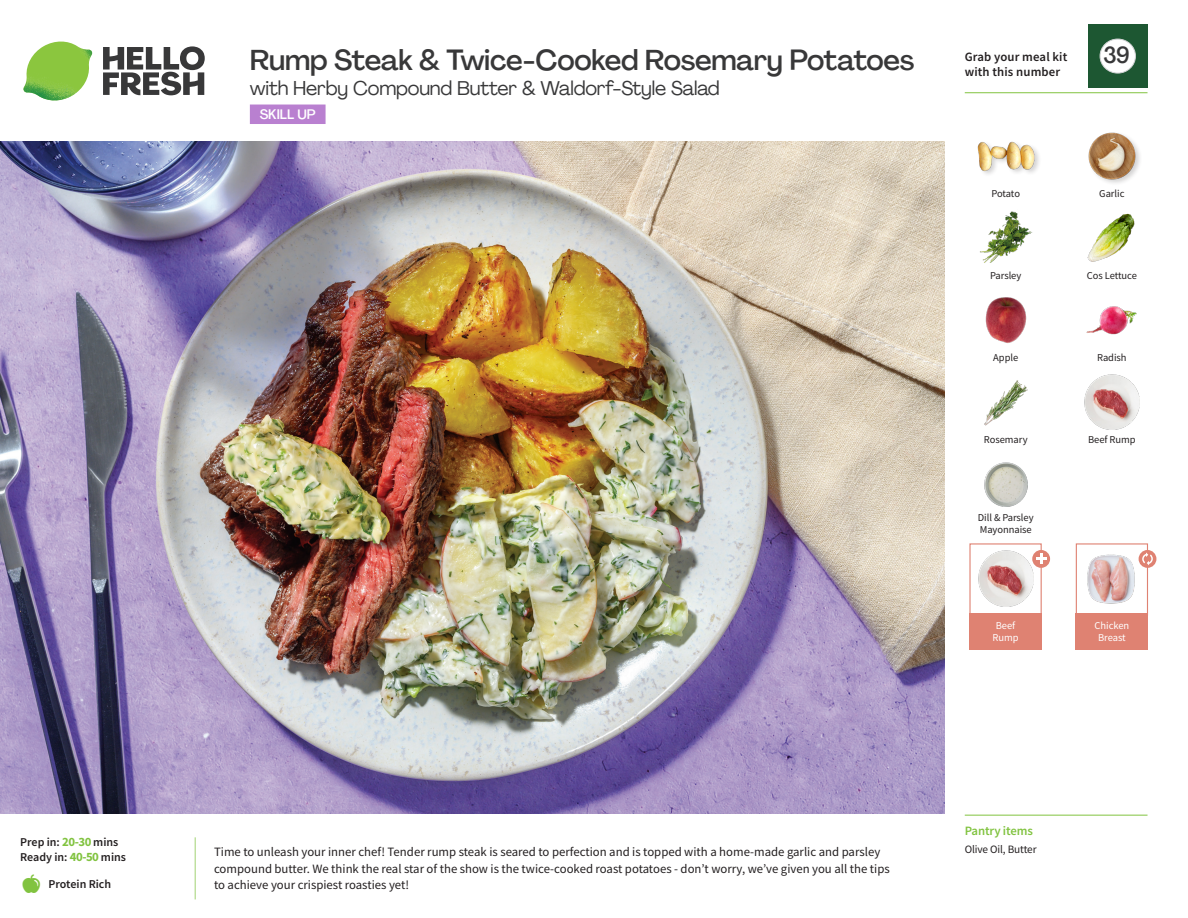
<style>
.page{position:relative;width:1188px;height:918px;background:#fff}
.page>*{position:absolute;margin:0;border:0;box-sizing:border-box;transform-origin:0 0}
._15_Titel_UK{font:500 28.5px "Agrandir";letter-spacing:-.015em;color:#383839}
._002_Label_Nr{font:500 22.8px "Agrandir";color:#383839;scale:.94 1}
._15_Titel_UK-2{font:19.5px "Agrandir";letter-spacing:-.01em;color:#383839}
.t1{font:500 13.5px "Agrandir";color:#fff}
.Step_6_Text_AU{font:12.75px/16.5px "Source Sans Pro";color:#231f20}
.t2{font:600 12.75px/15px "Source Sans Pro";letter-spacing:.01em;color:#231f20}
._04_Headers_Front{font:600 12.75px "Source Sans Pro";letter-spacing:-.01em;color:#81c340}
._04_Intro{font:600 12px "Source Sans Pro";color:#231f20}
._05_Pantry{font:11.25px "Source Sans Pro";letter-spacing:-.01em;color:#231f20}
._18_FRONT_ingredients{font:10.5px/12px "Source Sans Pro";letter-spacing:-.005em;color:#231f20}
._18_FRONT_ingredients-2{font:10.5px/12px "Source Sans Pro";letter-spacing:-.005em;color:#fff;text-align:center}
.s1{font-weight:700;font-size:12.75px;color:#81c340}
</style>
<div class="page">
<svg style="left:103px;top:46px;width:102px;height:49px"></svg>
<img style="left:23px;top:42px;width:69px;height:59px">
<img style="left:0;top:142px;width:945px;height:672px">
<div style="left:250px;top:105px;width:76px;height:19px;background:#b980d0"></div>
<div style="left:1076px;top:543px;width:72px;height:73px;border:1px solid #df8272"></div>
<div style="left:1076px;top:613px;width:72px;height:37px;background:#df8272"></div>
<div style="left:969px;top:613px;width:73px;height:37px;background:#df8272"></div>
<img style="left:1087px;top:554px;width:48px;height:50px">
<div style="left:969px;top:543px;width:73px;height:73px;border:1px solid #df8272"></div>
<img style="left:978px;top:551px;width:55px;height:55px">
<div style="left:1032px;top:550px;width:18px;height:18px;background:#df8272;border-radius:50%"></div>
<svg style="left:1036px;top:554px;width:10px;height:10px"></svg>
<div style="left:1139px;top:550px;width:17px;height:18px;background:#df8272;border-radius:50%"></div>
<svg style="left:1142px;top:552px;width:11px;height:13px"></svg>
<img style="left:1086px;top:306px;width:51px;height:29px">
<img style="left:1084px;top:375px;width:56px;height:55px">
<img style="left:984px;top:380px;width:44px;height:46px">
<img style="left:984px;top:462px;width:44px;height:45px">
<img style="left:985px;top:297px;width:42px;height:46px">
<img style="left:980px;top:211px;width:53px;height:52px">
<img style="left:1087px;top:213px;width:48px;height:49px">
<div style="left:977px;top:141px;width:65px;height:37px;background:#231f20;opacity:.2"></div>
<img style="left:977px;top:141px;width:57px;height:37px">
<img style="left:1088px;top:132px;width:52px;height:51px">
<hr style="left:965px;top:815px;width:183px;height:1px;background:#81c340">
<hr style="left:965px;top:92px;width:183px;height:1px;background:#81c340">
<div style="left:1088px;top:24px;width:60px;height:64px;background:#1d5732"></div>
<div style="left:1100px;top:39px;width:35px;height:34px;background:#fff;border-radius:50%"></div>
<div style="left:1100px;top:39px;width:36px;height:34px;border:1px solid #d1d2d4;border-radius:50%"></div>
<p class="_15_Titel_UK" style="left:250px;top:43px;width:666px">Rump Steak &amp; Twice-Cooked Rosemary Potatoes</p>
<p class="_15_Titel_UK-2" style="left:250px;top:76px;width:471px">with Herby Compound Butter &amp; Waldorf-Style Salad</p>
<p class="t1" style="left:260px;top:106px;width:57px">SKILL UP</p>
<p class="t2" style="left:965px;top:49px;width:104px">Grab your meal kit with this number</p>
<p class="_002_Label_Nr" style="left:1104px;top:41px;width:29px">39</p>
<p class="_18_FRONT_ingredients" style="left:992px;top:188px;width:30px">Potato</p>
<p class="_18_FRONT_ingredients" style="left:1099px;top:188px;width:27px">Garlic</p>
<p class="_18_FRONT_ingredients" style="left:990px;top:270px;width:33px">Parsley</p>
<p class="_18_FRONT_ingredients" style="left:1087px;top:270px;width:52px">Cos Lettuce</p>
<p class="_18_FRONT_ingredients" style="left:993px;top:352px;width:27px">Apple</p>
<p class="_18_FRONT_ingredients" style="left:1097px;top:352px;width:31px">Radish</p>
<p class="_18_FRONT_ingredients" style="left:984px;top:434px;width:45px">Rosemary</p>
<p class="_18_FRONT_ingredients" style="left:978px;top:511px;width:57px">Dill &amp; Parsley<br>Mayonnaise</p>
<p class="_18_FRONT_ingredients-2" style="left:993px;top:620px;width:28px">Beef<br>Rump</p>
<p class="_18_FRONT_ingredients" style="left:1088px;top:434px;width:49px">Beef Rump</p>
<p class="_18_FRONT_ingredients-2" style="left:1095px;top:620px;width:36px">Chicken<br>Breast</p>
<p class="_04_Intro" style="left:20px;top:834px;width:100px">Prep in: <span class="s1">20-30</span> mins</p>
<p class="_04_Intro" style="left:20px;top:849px;width:107px">Ready in: <span class="s1">40-50</span> mins</p>
<p class="Step_6_Text_AU" style="left:214px;top:844px;width:677px">Time to unleash your inner chef! Tender rump steak is seared to perfection and is topped with a home-made garlic and parsley compound butter. We think the real star of the show is the twice-cooked roast potatoes - don’t worry, we’ve given you all the tips</p>
<p class="_04_Intro" style="left:49px;top:876px;width:64px">Protein Rich</p>
<p class="Step_6_Text_AU" style="left:214px;top:877px;width:197px">to achieve your crispiest roasties yet!</p>
<p class="_04_Headers_Front" style="left:965px;top:822px;width:70px">Pantry items</p>
<p class="_05_Pantry" style="left:965px;top:842px;width:73px">Olive Oil, Butter</p>
</div>
